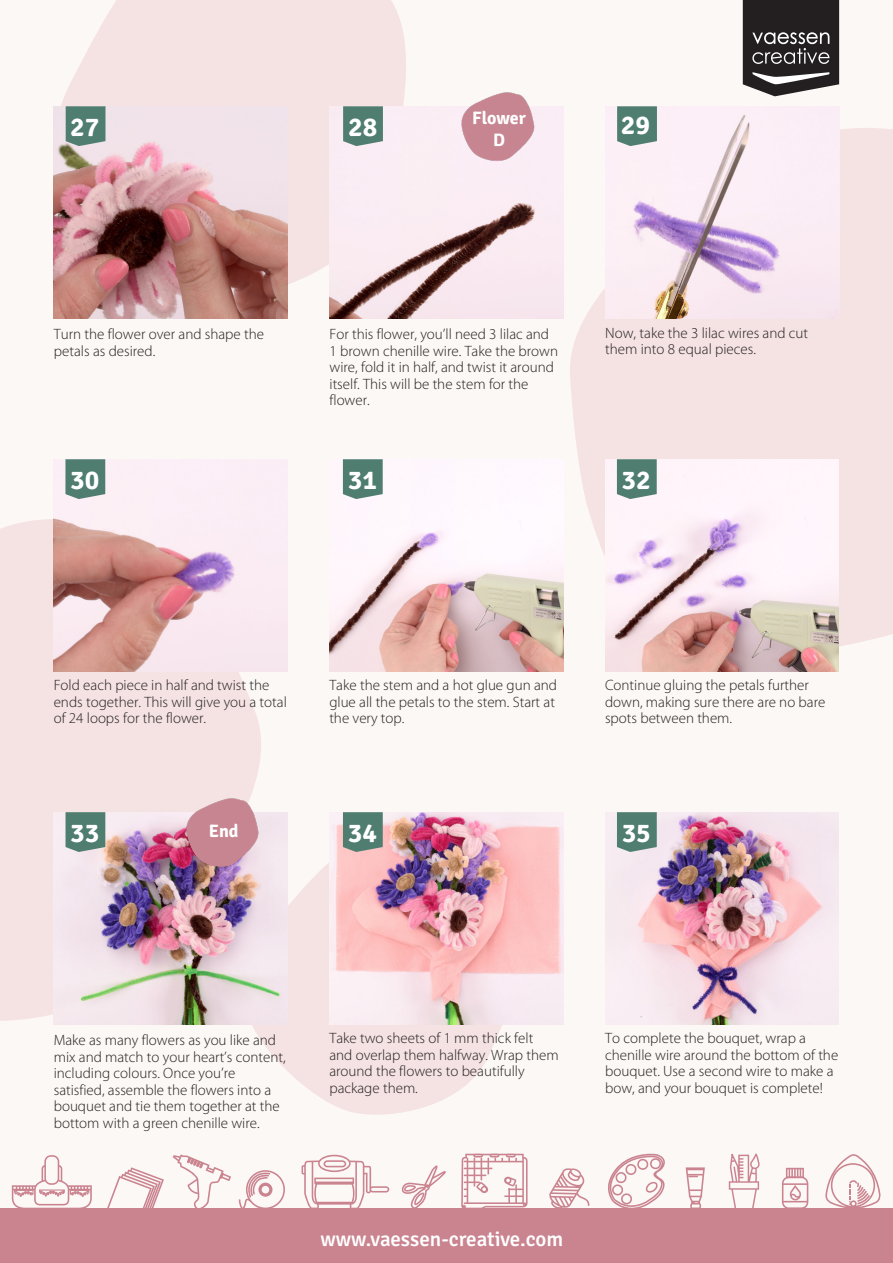
<style>
.page{position:relative;width:893px;height:1263px;background:#fff}
.page>*{position:absolute;margin:0;border:0;box-sizing:border-box;transform-origin:0 0}
.t1{font:700 27px "Signika";color:#fff}
.t2{font:500 21px "Signika";color:#fff}
.t3{font:700 18px/21.6px "Signika";color:#fff;text-align:center}
.tekst_uitleg{font:300 15px/16.5px "Myriad Pro";color:#231f20}
</style>
<div class="page">
<div style="left:0;top:0;width:893px;height:1213px;background:#fcf8f5"></div>
<div style="left:0;top:1209px;width:893px;height:54px;background:#ca8490"></div>
<svg style="left:729px;top:1153px;width:31px;height:56px"></svg>
<svg style="left:600px;top:1154px;width:67px;height:55px"></svg>
<svg style="left:302px;top:1155px;width:87px;height:54px"></svg>
<svg style="left:173px;top:1154px;width:58px;height:55px"></svg>
<svg style="left:107px;top:1167px;width:57px;height:42px"></svg>
<svg style="left:461px;top:1153px;width:67px;height:56px"></svg>
<svg style="left:11px;top:1155px;width:81px;height:54px"></svg>
<svg style="left:239px;top:1170px;width:46px;height:39px"></svg>
<svg style="left:686px;top:1167px;width:19px;height:42px"></svg>
<svg style="left:402px;top:1165px;width:44px;height:44px"></svg>
<svg style="left:549px;top:1168px;width:41px;height:41px"></svg>
<svg style="left:782px;top:1168px;width:26px;height:41px"></svg>
<svg style="left:825px;top:1154px;width:57px;height:55px"></svg>
<svg style="left:260px;top:863px;width:242px;height:252px;fill:#f5e2e2"></svg>
<svg style="left:0;top:518px;width:283px;height:520px;fill:#f5e2e2"></svg>
<svg style="left:53px;top:0;width:353px;height:296px;fill:#f5e2e2"></svg>
<svg style="left:563px;top:60px;width:330px;height:612px;fill:#f5e2e2"></svg>
<img style="left:54px;top:106px;width:234px;height:213px">
<img style="left:54px;top:459px;width:234px;height:213px">
<img style="left:54px;top:812px;width:234px;height:213px">
<img style="left:330px;top:106px;width:233px;height:213px">
<img style="left:330px;top:460px;width:233px;height:212px">
<img style="left:330px;top:812px;width:233px;height:213px">
<img style="left:605px;top:106px;width:234px;height:213px">
<img style="left:605px;top:459px;width:234px;height:213px">
<img style="left:605px;top:812px;width:234px;height:213px">
<svg style="left:743px;top:0;width:96px;height:96px"></svg>
<img style="left:447px;top:92px;width:101px;height:83px">
<img style="left:172px;top:780px;width:101px;height:101px">
<svg style="left:66px;top:106px;width:39px;height:40px"></svg>
<svg style="left:65px;top:459px;width:40px;height:40px"></svg>
<svg style="left:66px;top:812px;width:39px;height:40px"></svg>
<svg style="left:343px;top:106px;width:40px;height:40px"></svg>
<svg style="left:343px;top:459px;width:40px;height:40px"></svg>
<svg style="left:343px;top:812px;width:40px;height:40px"></svg>
<svg style="left:617px;top:106px;width:40px;height:40px"></svg>
<svg style="left:617px;top:459px;width:40px;height:40px"></svg>
<svg style="left:617px;top:812px;width:40px;height:40px"></svg>
<p class="t1" style="left:70px;top:107px;width:31px">27</p>
<p class="t1" style="left:348px;top:107px;width:31px">28</p>
<p class="t3" style="left:472px;top:106px;width:55px">Flower<br>D</p>
<p class="t1" style="left:621px;top:106px;width:31px">29</p>
<p class="tekst_uitleg" style="left:54px;top:326px;width:212px">Turn the flower over and shape the petals as desired.</p>
<p class="t1" style="left:70px;top:460px;width:31px">30</p>
<p class="tekst_uitleg" style="left:330px;top:326px;width:230px">For this flower, you’ll need 3 lilac and<br>1 brown chenille wire. Take the brown wire, fold it in half, and twist it around itself. This will be the stem for the flower.</p>
<p class="tekst_uitleg" style="left:605px;top:325px;width:204px">Now, take the 3 lilac wires and cut them into 8 equal pieces.</p>
<p class="t1" style="left:348px;top:460px;width:31px">31</p>
<p class="t1" style="left:622px;top:460px;width:31px">32</p>
<p class="tekst_uitleg" style="left:54px;top:677px;width:235px">Fold each piece in half and twist the ends together. This will give you a total of 24 loops for the flower.</p>
<p class="tekst_uitleg" style="left:329px;top:677px;width:229px">Take the stem and a hot glue gun and glue all the petals to the stem. Start at the very top.</p>
<p class="tekst_uitleg" style="left:605px;top:677px;width:222px">Continue gluing the petals further down, making sure there are no bare spots between them.</p>
<p class="t1" style="left:70px;top:813px;width:31px">33</p>
<p class="t3" style="left:209px;top:818px;width:31px">End</p>
<p class="t1" style="left:348px;top:813px;width:31px">34</p>
<p class="t1" style="left:622px;top:813px;width:31px">35</p>
<p class="tekst_uitleg" style="left:54px;top:1032px;width:233px">Make as many flowers as you like and mix and match to your heart’s content, including colours. Once you’re satisfied, assemble the flowers into a bouquet and tie them together at the bottom with a green chenille wire.</p>
<p class="tekst_uitleg" style="left:329px;top:1030px;width:231px">Take two sheets of 1 mm thick felt and overlap them halfway. Wrap them around the flowers to beautifully package them.</p>
<p class="tekst_uitleg" style="left:605px;top:1030px;width:235px">To complete the bouquet, wrap a chenille wire around the bottom of the bouquet. Use a second wire to make a bow, and your bouquet is complete!</p>
<p class="t2" style="left:321px;top:1224px;width:244px">www.vaessen-creative.com</p>
</div>
